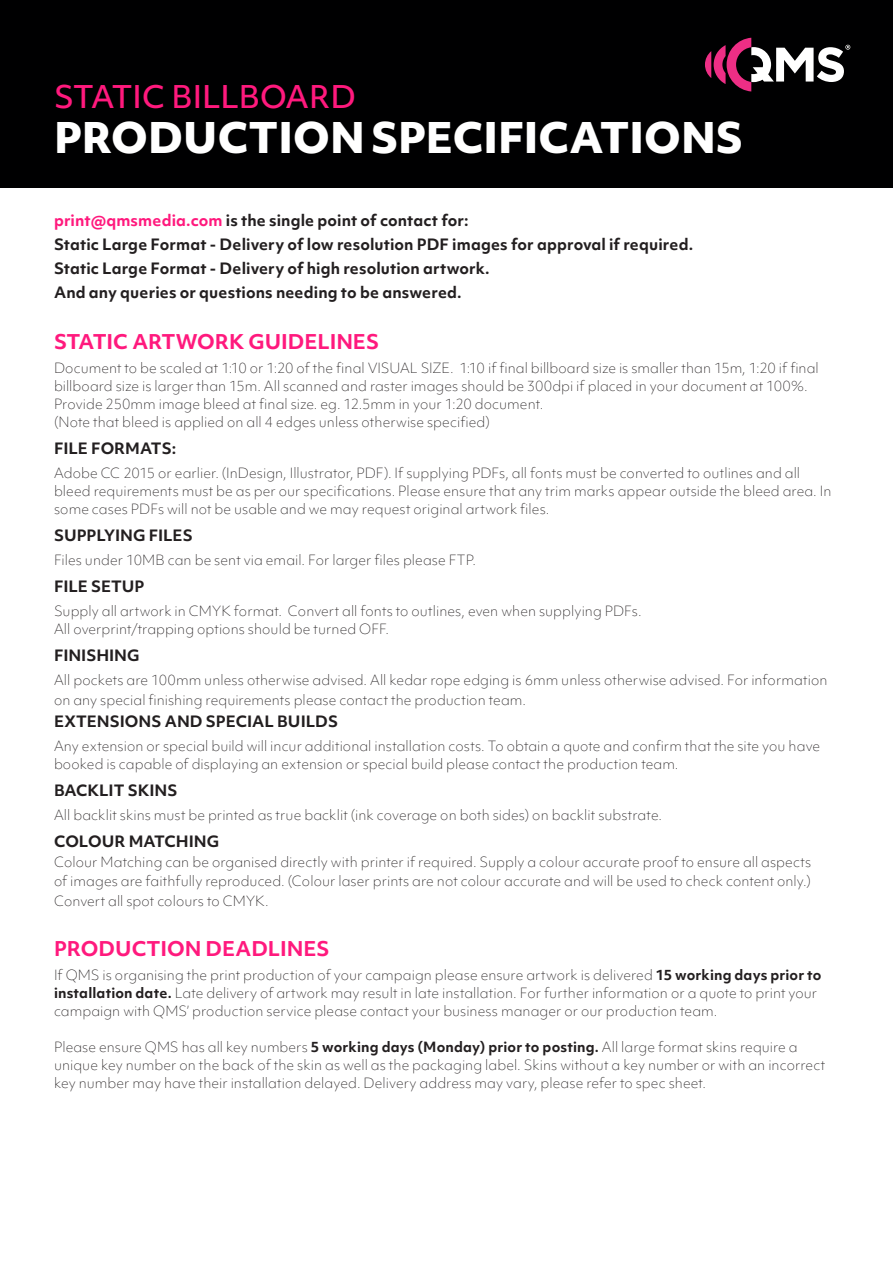
<style>
.page{position:relative;width:893px;height:1263px;background:#fff}
.page>*{position:absolute;margin:0;border:0;box-sizing:border-box;transform-origin:0 0}
.t1{font:800 40.5px "Objektiv Mk 1";color:#fff}
.t2{font:500 30px "Objektiv Mk 1";color:#ff197d}
.t3{font:700 19.5px "Objektiv Mk 1";color:#ff197d}
.t4{font:700 15px "Objektiv Mk 1";letter-spacing:.005em;color:#231f20}
.t5{font:100 13.5px/18px "Objektiv Mk 1";letter-spacing:.005em;color:#231f20}
.s1{color:#ff197d}
.s2{font-weight:700}
</style>
<div class="page">
<div style="left:0;top:0;width:893px;height:187px;background:#000001"></div>
<svg style="left:705px;top:38px;width:145px;height:53px"></svg>
<h1 class="t2" style="left:54px;top:75px;width:303px">STATIC BILLBOARD</h1>
<h1 class="t1" style="left:54px;top:108px;width:690px">PRODUCTION SPECIFICATIONS</h1>
<p class="t4" style="left:54px;top:210px;width:416px"><span class="s1">print@qmsmedia.com</span> is the single point of contact for:</p>
<p class="t4" style="left:54px;top:234px;width:641px">Static Large Format - Delivery of low resolution PDF images for approval if required.</p>
<p class="t4" style="left:54px;top:258px;width:437px">Static Large Format - Delivery of high resolution artwork.</p>
<p class="t4" style="left:54px;top:282px;width:409px">And any queries or questions needing to be answered.</p>
<h2 class="t3" style="left:54px;top:328px;width:327px">STATIC ARTWORK GUIDELINES</h2>
<p class="t5" style="left:54px;top:359px;width:766px">Document to be scaled at 1:10 or 1:20 of the final VISUAL SIZE. 1:10 if final billboard size is smaller than 15m, 1:20 if final billboard size is larger than 15m. All scanned and raster images should be 300dpi if placed in your document at 100%.<br>Provide 250mm image bleed at final size. eg. 12.5mm in your 1:20 document.</p>
<p class="t5" style="left:54px;top:413px;width:437px">(Note that bleed is applied on all 4 edges unless otherwise specified)</p>
<h2 class="t4" style="left:54px;top:438px;width:124px">FILE FORMATS:</h2>
<p class="t5" style="left:54px;top:464px;width:779px">Adobe CC 2015 or earlier. (InDesign, Illustrator, PDF). If supplying PDFs, all fonts must be converted to outlines and all bleed requirements must be as per our specifications. Please ensure that any trim marks appear outside the bleed area. In some cases PDFs will not be usable and we may request original artwork files.</p>
<p class="t4" style="left:54px;top:525px;width:140px">SUPPLYING FILES</p>
<p class="t5" style="left:54px;top:551px;width:423px">Files under 10MB can be sent via email. For larger files please FTP.</p>
<h2 class="t4" style="left:54px;top:576px;width:92px">FILE SETUP</h2>
<p class="t5" style="left:54px;top:602px;width:589px">Supply all artwork in CMYK format. Convert all fonts to outlines, even when supplying PDFs.<br>All overprint/trapping options should be turned OFF.</p>
<h2 class="t4" style="left:54px;top:645px;width:87px">FINISHING</h2>
<p class="t5" style="left:54px;top:670px;width:775px;line-height:19.5px">All pockets are 100mm unless otherwise advised. All kedar rope edging is 6mm unless otherwise advised. For information on any special finishing requirements please contact the production team.</p>
<p class="t4" style="left:54px;top:711px;width:286px">EXTENSIONS AND SPECIAL BUILDS</p>
<p class="t5" style="left:54px;top:737px;width:768px">Any extension or special build will incur additional installation costs. To obtain a quote and confirm that the site you have booked is capable of displaying an extension or special build please contact the production team.</p>
<h2 class="t4" style="left:54px;top:780px;width:125px">BACKLIT SKINS</h2>
<p class="t5" style="left:54px;top:806px;width:609px">All backlit skins must be printed as true backlit (ink coverage on both sides) on backlit substrate.</p>
<h2 class="t4" style="left:54px;top:831px;width:167px">COLOUR MATCHING</h2>
<p class="t5" style="left:54px;top:852px;width:759px;line-height:19.5px;text-align:justify">Colour Matching can be organised directly with printer if required. Supply a colour accurate proof to ensure all aspects of images are faithfully reproduced. (Colour laser prints are not colour accurate and will be used to check content only.)<br>Convert all spot colours to CMYK.</p>
<h2 class="t3" style="left:54px;top:935px;width:277px">PRODUCTION DEADLINES</h2>
<p class="t5" style="left:54px;top:966px;width:769px">If QMS is organising the print production of your campaign please ensure artwork is delivered <span class="s2">15 working days prior to installation date.</span> Late delivery of artwork may result in late installation. For further information or a quote to print your campaign with QMS’ production service please contact your business manager or our production team.</p>
<p class="t5" style="left:54px;top:1038px;width:773px">Please ensure QMS has all key numbers <span class="s2">5 working days (Monday) prior to posting.</span> All large format skins require a unique key number on the back of the skin as well as the packaging label. Skins without a key number or with an incorrect key number may have their installation delayed. Delivery address may vary, please refer to spec sheet.</p>
</div>
